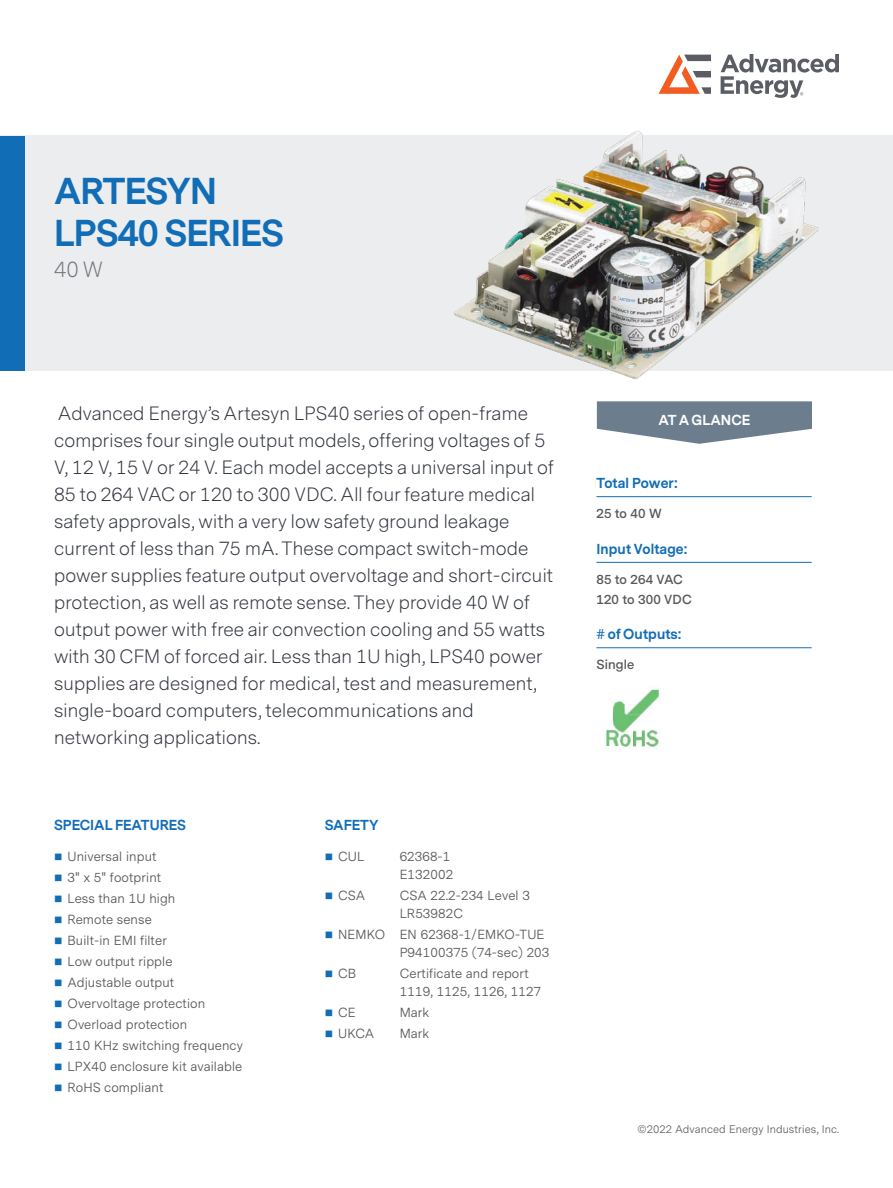
<style>
.page{position:relative;width:893px;height:1188px;background:#fff}
.page>*{position:absolute;margin:0;border:0;box-sizing:border-box;transform-origin:0 0}
.t1{font:700 34.95px/41.8px "Messina Sans";letter-spacing:-.025em;color:#126db7}
.t2{font:300 20.55px "Messina Sans";color:#75767f}
.t3{font:300 18px/27px "Messina Sans";letter-spacing:.01em;color:#323640}
.t4{font:700 13.5px "Messina Sans";color:#126db7}
.t5{font:700 13.5px "Messina Sans";color:#fff}
.t6{font:13.2px/18px "Messina Sans";letter-spacing:.01em;color:#57585a}
.t7{font:600 13.2px/19.8px "Messina Sans";letter-spacing:.01em;color:#57585a}
.t8{font:11.1px "Messina Sans";letter-spacing:.01em;color:#636366}
.s1{color:#126db7}
</style>
<div class="page">
<div style="left:0;top:136px;width:893px;height:235px;background:#ebedef"></div>
<div style="left:0;top:136px;width:24px;height:235px;background:#126db7"></div>
<svg style="left:597px;top:401px;width:215px;height:43px"></svg>
<hr style="left:596px;top:496px;width:216px;height:1px;background:#126db7">
<hr style="left:596px;top:562px;width:216px;height:1px;background:#126db7">
<hr style="left:596px;top:648px;width:216px;height:1px;background:#126db7">
<svg style="left:658px;top:55px;width:53px;height:39px"></svg>
<svg style="left:721px;top:54px;width:118px;height:44px"></svg>
<img style="left:446px;top:131px;width:426px;height:248px">
<img style="left:606px;top:689px;width:53px;height:58px">
<h1 class="t1" style="left:54px;top:171px;width:231px">ARTESYN<br>LPS40 SERIES</h1>
<p class="t2" style="left:54px;top:256px;width:51px">40 W</p>
<p class="t3" style="left:54px;top:400px;width:501px">Advanced Energy’s Artesyn LPS40 series of open-frame comprises four single output models, offering voltages of 5<br>V, 12 V, 15 V or 24 V. Each model accepts a universal input of 85 to 264 VAC or 120 to 300 VDC. All four feature medical safety approvals, with a very low safety ground leakage current of less than 75 mA. These compact switch-mode power supplies feature output overvoltage and short-circuit protection, as well as remote sense. They provide 40 W of output power with free air convection cooling and 55 watts with 30 CFM of forced air. Less than 1U high, LPS40 power supplies are designed for medical, test and measurement, single-board computers, telecommunications and networking applications.</p>
<p class="t4" style="left:54px;top:815px;width:134px">SPECIAL FEATURES</p>
<p class="t6" style="left:54px;top:848px;width:104px"><span class="s1">■</span> Universal input</p>
<p class="t6" style="left:54px;top:869px;width:109px"><span class="s1">■</span> 3" x 5" footprint</p>
<p class="t6" style="left:54px;top:890px;width:123px"><span class="s1">■</span> Less than 1U high</p>
<p class="t6" style="left:54px;top:911px;width:99px"><span class="s1">■</span> Remote sense</p>
<p class="t6" style="left:54px;top:932px;width:114px"><span class="s1">■</span> Built-in EMI filter</p>
<p class="t6" style="left:54px;top:953px;width:120px"><span class="s1">■</span> Low output ripple</p>
<p class="t6" style="left:54px;top:974px;width:122px"><span class="s1">■</span> Adjustable output</p>
<p class="t6" style="left:54px;top:995px;width:153px"><span class="s1">■</span> Overvoltage protection</p>
<p class="t6" style="left:54px;top:1016px;width:135px"><span class="s1">■</span> Overload protection</p>
<p class="t6" style="left:54px;top:1037px;width:190px"><span class="s1">■</span> 110 KHz switching frequency</p>
<p class="t6" style="left:54px;top:1058px;width:190px"><span class="s1">■</span> LPX40 enclosure kit available</p>
<p class="t6" style="left:54px;top:1079px;width:111px"><span class="s1">■</span> RoHS compliant</p>
<p class="t4" style="left:325px;top:815px;width:55px">SAFETY</p>
<p class="t6" style="left:325px;top:848px;width:41px"><span class="s1">■</span> CUL</p>
<p class="t6" style="left:400px;top:848px;width:55px">62368-1<br>E132002</p>
<p class="t6" style="left:325px;top:887px;width:42px"><span class="s1">■</span> CSA</p>
<p class="t6" style="left:400px;top:887px;width:132px">CSA 22.2-234 Level 3<br>LR53982C</p>
<p class="t6" style="left:400px;top:926px;width:151px;text-indent:-75px"><span class="s1">■</span> NEMKO EN 62368-1/EMKO-TUE<br>P94100375 (74-sec) 203</p>
<p class="t6" style="left:325px;top:965px;width:33px"><span class="s1">■</span> CB</p>
<p class="t6" style="left:400px;top:965px;width:143px">Certificate and report<br>1119, 1125, 1126, 1127</p>
<p class="t6" style="left:325px;top:1004px;width:33px"><span class="s1">■</span> CE</p>
<p class="t6" style="left:400px;top:1004px;width:31px">Mark</p>
<p class="t6" style="left:325px;top:1025px;width:51px"><span class="s1">■</span> UKCA</p>
<p class="t6" style="left:400px;top:1025px;width:31px">Mark</p>
<p class="t5" style="left:658px;top:410px;width:93px">AT A GLANCE</p>
<p class="t4" style="left:596px;top:473px;width:83px">Total Power:</p>
<p class="t7" style="left:596px;top:505px;width:67px">25 to 40 W</p>
<p class="t4" style="left:596px;top:539px;width:92px">Input Voltage:</p>
<p class="t7" style="left:596px;top:570px;width:97px">85 to 264 VAC<br>120 to 300 VDC</p>
<p class="t4" style="left:596px;top:624px;width:86px"># of Outputs:</p>
<p class="t7" style="left:596px;top:656px;width:39px">Single</p>
<p class="t8" style="left:637px;top:1122px;width:203px">©2022 Advanced Energy Industries, Inc.</p>
</div>
